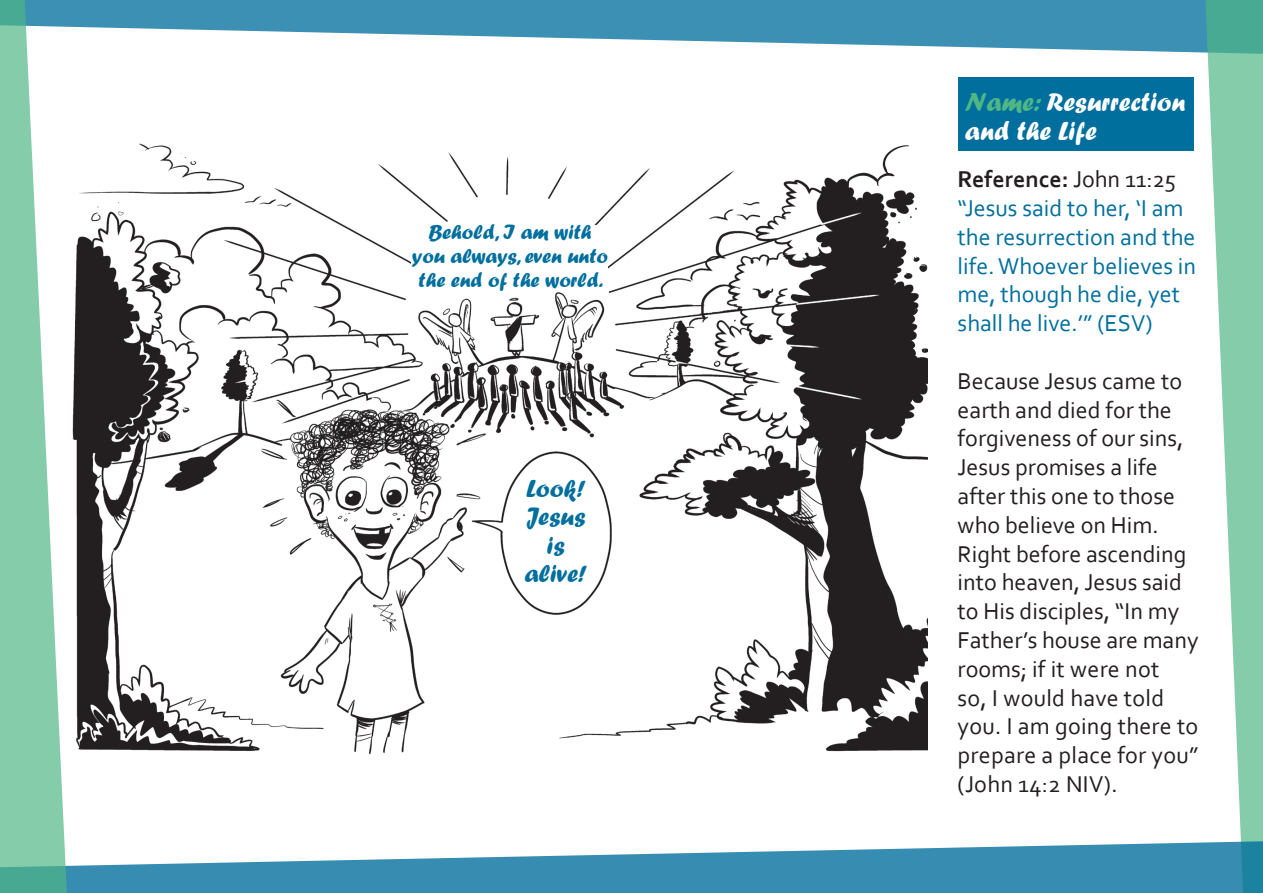
<style>
.page{position:relative;width:1263px;height:893px;background:#fff}
.page>*{position:absolute;margin:0;border:0;box-sizing:border-box;transform-origin:0 0}
.No_Spacing1{font:27px "Forte";color:#fff}
.No_Spacing1-2{font:25.5px/28.5px "Forte";color:#006f9d;text-align:center}
.No_Spacing1-3{font:24px/28.8px "Corbel";color:#231f20}
.No_Spacing1-4{font:24px/28.8px "Corbel";color:#006f9d}
.No_Spacing1-5{font:700 24px "Corbel";color:#231f20}
.No_Spacing1-6{font:21px/24px "Forte";color:#006f9d;text-align:center}
.s1{color:#4fb686}
.s2{font-weight:400}
</style>
<div class="page">
<svg style="left:68px;top:0;width:1136px;height:53px;fill:#3b90b3"></svg>
<svg style="left:1204px;top:0;width:59px;height:841px;fill:#84ccaa"></svg>
<svg style="left:68px;top:841px;width:1195px;height:52px;fill:#368db1"></svg>
<svg style="left:0;top:0;width:68px;height:893px;fill:#84ccaa"></svg>
<div style="left:958px;top:77px;width:235px;height:74px;background:#006f9d"></div>
<img style="left:72px;top:143px;width:855px;height:611px">
<div style="left:412px;top:225px;width:196px;height:64px;background:#fff"></div>
<p class="No_Spacing1-6" style="left:412px;top:220px;width:198px">Behold, I am with you always, even unto the end of the world.</p>
<p class="No_Spacing1-2" style="left:524px;top:473px;width:64px">Look!<br>Jesus is alive!</p>
<p class="No_Spacing1" style="left:965px;top:87px;width:222px"><span class="s1">Name:</span> Resurrection</p>
<p class="No_Spacing1" style="left:965px;top:115px;width:133px">and the Life</p>
<p class="No_Spacing1-5" style="left:958px;top:164px;width:220px">Reference: <span class="s2">John 11:25</span></p>
<p class="No_Spacing1-4" style="left:958px;top:193px;width:240px">“Jesus said to her, ‘I am the resurrection and the life. Whoever believes in me, though he die, yet shall he live.’” (ESV)</p>
<p class="No_Spacing1-3" style="left:958px;top:366px;width:242px">Because Jesus came to earth and died for the forgiveness of our sins,<br>Jesus promises a life after this one to those who believe on Him.<br>Right before ascending into heaven, Jesus said to His disciples, “In my<br>Father’s house are many rooms; if it were not<br>so, I would have told you. I am going there to prepare a place for you” (John 14:2 NIV).</p>
</div>
